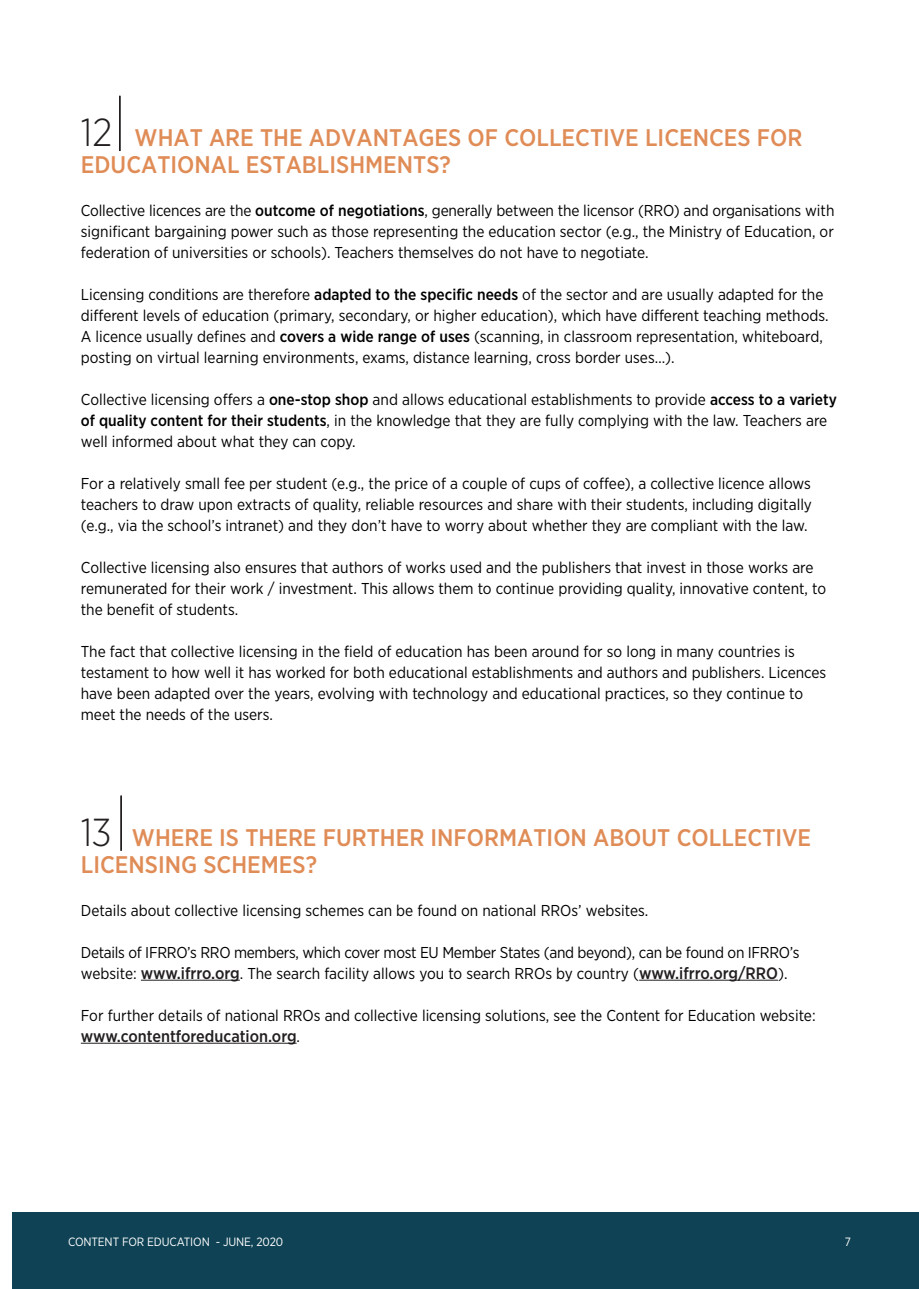
<style>
.page{position:relative;width:919px;height:1289px;background:#fff}
.page>*{position:absolute;margin:0;border:0;box-sizing:border-box;transform-origin:0 0}
.t1{font:300 39px "Gotham Narrow";color:#231f20}
.t2{font:500 24px/27px "Gotham Narrow";color:#e08c57}
.t3{font:500 16.5px "Gotham Narrow";color:#231f20}
.t4{font:15.75px/21px "Gotham Narrow";color:#000}
.t5{font:15.75px/21px "Gotham Narrow";letter-spacing:-.02em;color:#000}
.t6{font:12px "Gotham Narrow";letter-spacing:-.01em;color:#fff}
.s1{font-weight:500}
.s2{font-weight:500;font-size:16.5px;color:#231f20}
.s3{font-weight:400;font-size:15.75px;color:#000}
</style>
<div class="page">
<hr style="left:119px;top:96px;width:1px;height:55px;background:#231f20">
<hr style="left:120px;top:96px;width:1px;height:55px;background:#231f20">
<hr style="left:141px;top:979px;width:99px;height:1px;background:#231f20">
<hr style="left:639px;top:979px;width:139px;height:1px;background:#231f20">
<hr style="left:81px;top:1042px;width:215px;height:1px;background:#231f20">
<hr style="left:120px;top:795px;width:1px;height:55px;background:#231f20">
<hr style="left:121px;top:795px;width:1px;height:55px;background:#231f20">
<div style="left:13px;top:1212px;width:905px;height:76px;background:#0e4254"></div>
<h1 class="t1" style="left:81px;top:108px;width:33px">12</h1>
<h2 class="t2" style="left:81px;top:124px;width:723px;text-indent:54px">WHAT ARE THE ADVANTAGES OF COLLECTIVE LICENCES FOR<br>EDUCATIONAL ESTABLISHMENTS?</h2>
<p class="t4" style="left:81px;top:199px;width:755px;text-align:justify">Collective licences are the <span class="s1">outcome of negotiations</span>, generally between the licensor (RRO) and organisations with significant bargaining power such as those representing the education sector (e.g., the Ministry of Education, or federation of universities or schools). Teachers themselves do not have to negotiate.</p>
<p class="t4" style="left:81px;top:283px;width:749px">Licensing conditions are therefore <span class="s1">adapted to the specific needs</span> of the sector and are usually adapted for the different levels of education (primary, secondary, or higher education), which have different teaching methods.<br>A licence usually defines and <span class="s1">covers a wide range of uses</span> (scanning, in classroom representation, whiteboard, posting on virtual learning environments, exams, distance learning, cross border uses…).</p>
<p class="t4" style="left:81px;top:388px;width:757px">Collective licensing offers a <span class="s1">one-stop shop</span> and allows educational establishments to provide <span class="s1">access to a variety of quality content for their students</span>, in the knowledge that they are fully complying with the law. Teachers are well informed about what they can copy.</p>
<p class="t4" style="left:81px;top:472px;width:732px;text-align:justify">For a relatively small fee per student (e.g., the price of a couple of cups of coffee), a collective licence allows teachers to draw upon extracts of quality, reliable resources and share with their students, including digitally (e.g., via the school’s intranet) and they don’t have to worry about whether they are compliant with the law.</p>
<p class="t4" style="left:81px;top:556px;width:746px">Collective licensing also ensures that authors of works used and the publishers that invest in those works are remunerated for their work / investment. This allows them to continue providing quality, innovative content, to the benefit of students.</p>
<p class="t4" style="left:81px;top:640px;width:747px">The fact that collective licensing in the field of education has been around for so long in many countries is testament to how well it has worked for both educational establishments and authors and publishers. Licences have been adapted over the years, evolving with technology and educational practices, so they continue to meet the needs of the users.</p>
<h1 class="t1" style="left:81px;top:808px;width:32px">13</h1>
<h2 class="t2" style="left:81px;top:823px;width:731px;text-indent:51px">WHERE IS THERE FURTHER INFORMATION ABOUT COLLECTIVE<br>LICENSING SCHEMES?</h2>
<p class="t4" style="left:81px;top:899px;width:569px">Details about collective licensing schemes can be found on national RROs’ websites.</p>
<p class="t5" style="left:81px;top:941px;width:720px">Details of IFRRO’s RRO members, which cover most EU Member States (and beyond), can be found on IFRRO’s website: <span class="s2">www.ifrro.org</span>. The search facility allows you to search RROs by country (<span class="s2">www.ifrro.org/RRO</span>).</p>
<p class="t4" style="left:81px;top:1004px;width:736px">For further details of national RROs and collective licensing solutions, see the Content for Education website:</p>
<p class="t3" style="left:81px;top:1025px;width:221px">www.contentforeducation.org<span class="s3">.</span></p>
<p class="t6" style="left:68px;top:1234px;width:217px">CONTENT FOR EDUCATION - JUNE, 2020</p>
<p class="t6" style="left:844px;top:1234px;width:8px">7</p>
</div>
